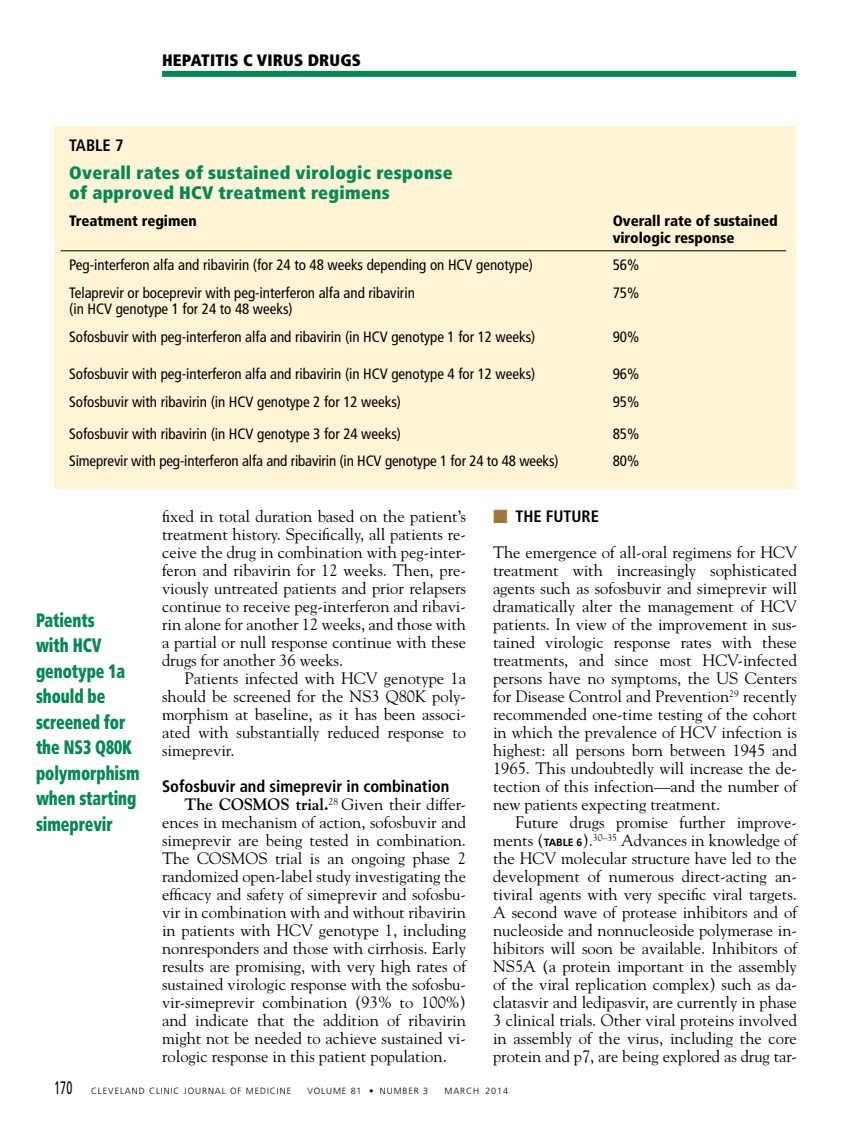
<style>
.page{position:relative;width:851px;height:1134px;background:#fff}
.page>*{position:absolute;margin:0;border:0;box-sizing:border-box;transform-origin:0 0}
.t1{font:900 condensed 19.5px/25.5px "Frutiger LT Std";letter-spacing:-.005em;color:#008752;scale:.8 1}
.t2{font:900 condensed 18px/19.5px "Frutiger LT Std";letter-spacing:.015em;color:#008752}
.t3{font:16.5px/18px "Goudy Std";color:#000;text-align:justify}
.t4{font:700 condensed 16.5px "Frutiger LT Std";color:#000}
.t5{font:900 condensed 16.5px "Frutiger LT Std";letter-spacing:.01em;color:#000}
.t6{font:condensed 15px/16.5px "Frutiger LT Std";color:#000}
.t7{font:900 condensed 15px/16.5px "Frutiger LT Std";color:#000}
.t8{font:300 9px "Frutiger LT Std";letter-spacing:.1em;color:#000}
.s1{font-weight:700}
.s2{font-family:"Universal Std Newswith Comm Pi";font-weight:400;font-stretch:normal;color:#a17739}
.s3{font-family:"Frutiger LT Std";font-weight:700;font-size:10.5px}
.s4{font-weight:400;font-size:18px}
</style>
<div class="page">
<div style="left:162px;top:71px;width:634px;height:6px;background:#008752"></div>
<div style="left:54px;top:126px;width:742px;height:362px;background:#fff4d5"></div>
<hr style="left:61px;top:250px;width:725px;height:1px;background:#000">
<p class="t5" style="left:162px;top:51px;width:200px">HEPATITIS C VIRUS DRUGS</p>
<p class="t4" style="left:69px;top:135px;width:56px">TABLE 7</p>
<p class="t2" style="left:69px;top:163px;width:385px">Overall rates of sustained virologic response of approved HCV treatment regimens</p>
<p class="t7" style="left:69px;top:213px;width:129px">Treatment regimen</p>
<p class="t7" style="left:612px;top:213px;width:166px">Overall rate of sustained virologic response</p>
<p class="t6" style="left:69px;top:257px;width:465px">Peg-interferon alfa and ribavirin (for 24 to 48 weeks depending on HCV genotype)</p>
<p class="t6" style="left:612px;top:257px;width:28px">56%</p>
<p class="t6" style="left:69px;top:284px;width:347px">Telaprevir or boceprevir with peg-interferon alfa and ribavirin (in HCV genotype 1 for 24 to 48 weeks)</p>
<p class="t6" style="left:612px;top:284px;width:28px">75%</p>
<p class="t6" style="left:69px;top:328px;width:467px">Sofosbuvir with peg-interferon alfa and ribavirin (in HCV genotype 1 for 12 weeks)</p>
<p class="t6" style="left:612px;top:328px;width:28px">90%</p>
<p class="t6" style="left:69px;top:366px;width:467px">Sofosbuvir with peg-interferon alfa and ribavirin (in HCV genotype 4 for 12 weeks)</p>
<p class="t6" style="left:612px;top:366px;width:28px">96%</p>
<p class="t6" style="left:69px;top:394px;width:333px">Sofosbuvir with ribavirin (in HCV genotype 2 for 12 weeks)</p>
<p class="t6" style="left:612px;top:394px;width:28px">95%</p>
<p class="t6" style="left:69px;top:425px;width:333px">Sofosbuvir with ribavirin (in HCV genotype 3 for 24 weeks)</p>
<p class="t6" style="left:612px;top:425px;width:28px">85%</p>
<p class="t6" style="left:69px;top:453px;width:491px">Simeprevir with peg-interferon alfa and ribavirin (in HCV genotype 1 for 24 to 48 weeks)</p>
<p class="t6" style="left:612px;top:453px;width:28px">80%</p>
<p class="t1" style="left:36px;top:607px;width:131px">Patients<br>with HCV genotype 1a should be screened for the NS3 Q80K polymorphism when starting simeprevir</p>
<p class="t3" style="left:162px;top:507px;width:305px">fixed in total duration based on the patient’s treatment history. Specifically, all patients re&shy;ceive the drug in combination with peg-inter&shy;feron and ribavirin for 12 weeks. Then, pre&shy;viously untreated patients and prior relapsers continue to receive peg-interferon and ribavi&shy;rin alone for another 12 weeks, and those with a partial or null response continue with these drugs for another 36 weeks.</p>
<p class="t3" style="left:162px;top:669px;width:305px;text-indent:23px">Patients infected with HCV genotype 1a should be screened for the NS3 Q80K poly&shy;morphism at baseline, as it has been associ&shy;ated with substantially reduced response to simeprevir.</p>
<p class="t4" style="left:162px;top:777px;width:289px">Sofosbuvir and simeprevir in combination</p>
<p class="t3" style="left:162px;top:795px;width:305px;text-indent:23px"><span class="s1">The COSMOS trial.</span><sup>28</sup> Given their differ&shy;ences in mechanism of action, sofosbuvir and simeprevir are being tested in combination.<br>The COSMOS trial is an ongoing phase 2 randomized open-label study investigating the efficacy and safety of simeprevir and sofosbu&shy;vir in combination with and without ribavirin in patients with HCV genotype 1, including nonresponders and those with cirrhosis. Early results are promising, with very high rates of sustained virologic response with the sofosbu&shy;vir-simeprevir combination (93% to 100%) and indicate that the addition of ribavirin might not be needed to achieve sustained vi&shy;rologic response in this patient population.</p>
<p class="t4" style="left:493px;top:507px;width:107px"><span class="s2">■</span> THE FUTURE</p>
<p class="t3" style="left:493px;top:543px;width:305px">The emergence of all-oral regimens for HCV treatment with increasingly sophisticated agents such as sofosbuvir and simeprevir will dramatically alter the management of HCV patients. In view of the improvement in sus&shy;tained virologic response rates with these treatments, and since most HCV-infected persons have no symptoms, the US Centers for Disease Control and Prevention<sup>29</sup> recently recommended one-time testing of the cohort in which the prevalence of HCV infection is highest: all persons born between 1945 and 1965. This undoubtedly will increase the de&shy;tection of this infection—and the number of new patients expecting treatment.</p>
<p class="t3" style="left:493px;top:813px;width:305px;text-indent:23px">Future drugs promise further improve&shy;ments (<span class="s3">TABLE 6</span>).<sup>30–35</sup> Advances in knowledge of the HCV molecular structure have led to the development of numerous direct-acting an&shy;tiviral agents with very specific viral targets.<br>A second wave of protease inhibitors and of nucleoside and nonnucleoside polymerase in&shy;hibitors will soon be available. Inhibitors of NS5A (a protein important in the assembly of the viral replication complex) such as da&shy;clatasvir and ledipasvir, are currently in phase 3 clinical trials. Other viral proteins involved in assembly of the virus, including the core protein and p7, are being explored as drug tar-</p>
<p class="t8" style="left:54px;top:1085px;width:239px"><span class="s4">170</span> CLEVELAND CLINIC JOURNAL OF MEDICINE</p>
<p class="t8" style="left:307px;top:1085px;width:122px">VOLUME 81 • NUMBER 3</p>
<p class="t8" style="left:444px;top:1085px;width:65px">MARCH 2014</p>
</div>
